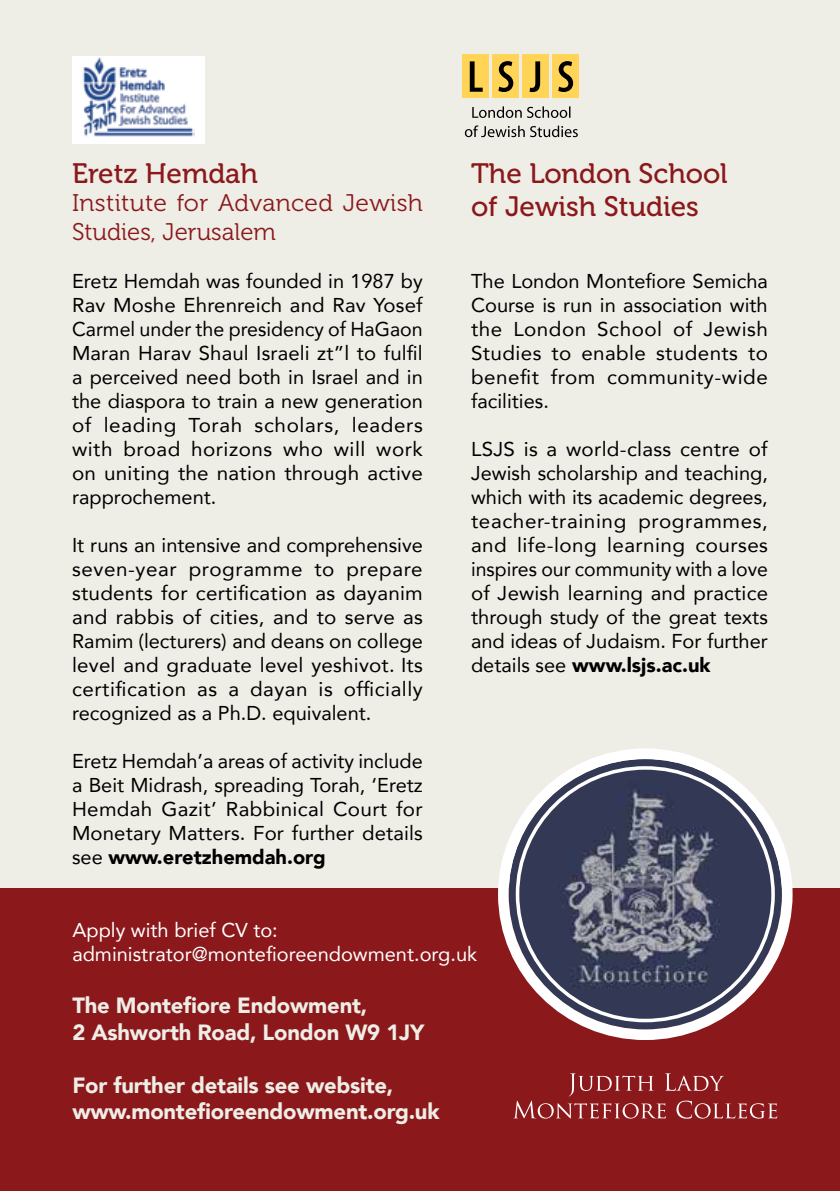
<style>
.page{position:relative;width:840px;height:1191px;background:#fff}
.page>*{position:absolute;margin:0;border:0;box-sizing:border-box;transform-origin:0 0}
.t1{font:28px/33.6px "Museo 500";color:#8b181b}
.t2{font:24px/28.8px "Museo 300";letter-spacing:.01em;color:#8b181b}
.t3{font:900 22px/26.4px "Avenir";letter-spacing:-.01em;color:#eeede6}
.t4{font:20px/24px "Avenir";letter-spacing:.005em;color:#000;text-align:justify}
.t5{font:20px/24px "Avenir";color:#fff}
.s1{font-weight:900}
</style>
<div class="page">
<div style="left:0;top:0;width:839px;height:901px;background:#eeede6"></div>
<div style="left:0;top:888px;width:839px;height:303px;background:#8b181b"></div>
<svg style="left:514px;top:1073px;width:262px;height:45px"></svg>
<svg style="left:508px;top:759px;width:273px;height:270px;background:#5e6379"></svg>
<img style="left:524px;top:782px;width:233px;height:233px">
<div style="left:497px;top:748px;width:295px;height:292px;border:11px solid #fff;border-radius:50%"></div>
<div style="left:552px;top:55px;width:26px;height:43px;background:#ffd457"></div>
<div style="left:462px;top:55px;width:27px;height:43px;background:#ffd457"></div>
<div style="left:492px;top:55px;width:27px;height:43px;background:#ffd457"></div>
<div style="left:522px;top:55px;width:26px;height:43px;background:#ffd457"></div>
<svg style="left:558px;top:61px;width:14px;height:31px"></svg>
<svg style="left:469px;top:61px;width:13px;height:31px"></svg>
<svg style="left:498px;top:61px;width:15px;height:31px"></svg>
<svg style="left:529px;top:61px;width:11px;height:31px"></svg>
<svg style="left:464px;top:125px;width:113px;height:12px"></svg>
<svg style="left:472px;top:106px;width:98px;height:12px"></svg>
<div style="left:72px;top:57px;width:132px;height:87px;background:#fff"></div>
<img style="left:83px;top:58px;width:111px;height:79px">
<h1 class="t1" style="left:72px;top:157px;width:187px">Eretz Hemdah</h1>
<p class="t2" style="left:72px;top:189px;width:352px">Institute for Advanced Jewish<br>Studies, Jerusalem</p>
<p class="t4" style="left:72px;top:269px;width:352px">Eretz Hemdah was founded in 1987 by Rav Moshe Ehrenreich and Rav Yosef Carmel under the presidency of HaGaon Maran Harav Shaul Israeli zt”l to fulfil a perceived need both in Israel and in the diaspora to train a new generation of leading Torah scholars, leaders with broad horizons who will work on uniting the nation through active rapprochement.</p>
<p class="t4" style="left:72px;top:533px;width:352px">It runs an intensive and comprehensive seven-year programme to prepare students for certification as dayanim and rabbis of cities, and to serve as Ramim (lecturers) and deans on college level and graduate level yeshivot. Its certification as a dayan is officially recognized as a Ph.D. equivalent.</p>
<p class="t4" style="left:72px;top:749px;width:352px">Eretz Hemdah’a areas of activity include a Beit Midrash, spreading Torah, ‘Eretz Hemdah Gazit’ Rabbinical Court for Monetary Matters. For further details see <span class="s1">www.eretzhemdah.org</span></p>
<h1 class="t1" style="left:471px;top:157px;width:258px">The London School of Jewish Studies</h1>
<p class="t4" style="left:471px;top:269px;width:298px">The London Montefiore Semicha Course is run in association with the London School of Jewish Studies to enable students to benefit from community-wide facilities.</p>
<p class="t4" style="left:471px;top:437px;width:298px">LSJS is a world-class centre of Jewish scholarship and teaching, which with its academic degrees, teacher-training programmes, and life-long learning courses inspires our community with a love of Jewish learning and practice through study of the great texts and ideas of Judaism. For further details see <span class="s1">www.lsjs.ac.uk</span></p>
<p class="t5" style="left:72px;top:917px;width:406px">Apply with brief CV to: administrator@montefioreendowment.org.uk</p>
<p class="t3" style="left:72px;top:992px;width:353px">The Montefiore Endowment,<br>2 Ashworth Road, London W9 1JY</p>
<p class="t3" style="left:72px;top:1071px;width:368px">For further details see website, www.montefioreendowment.org.uk</p>
</div>
